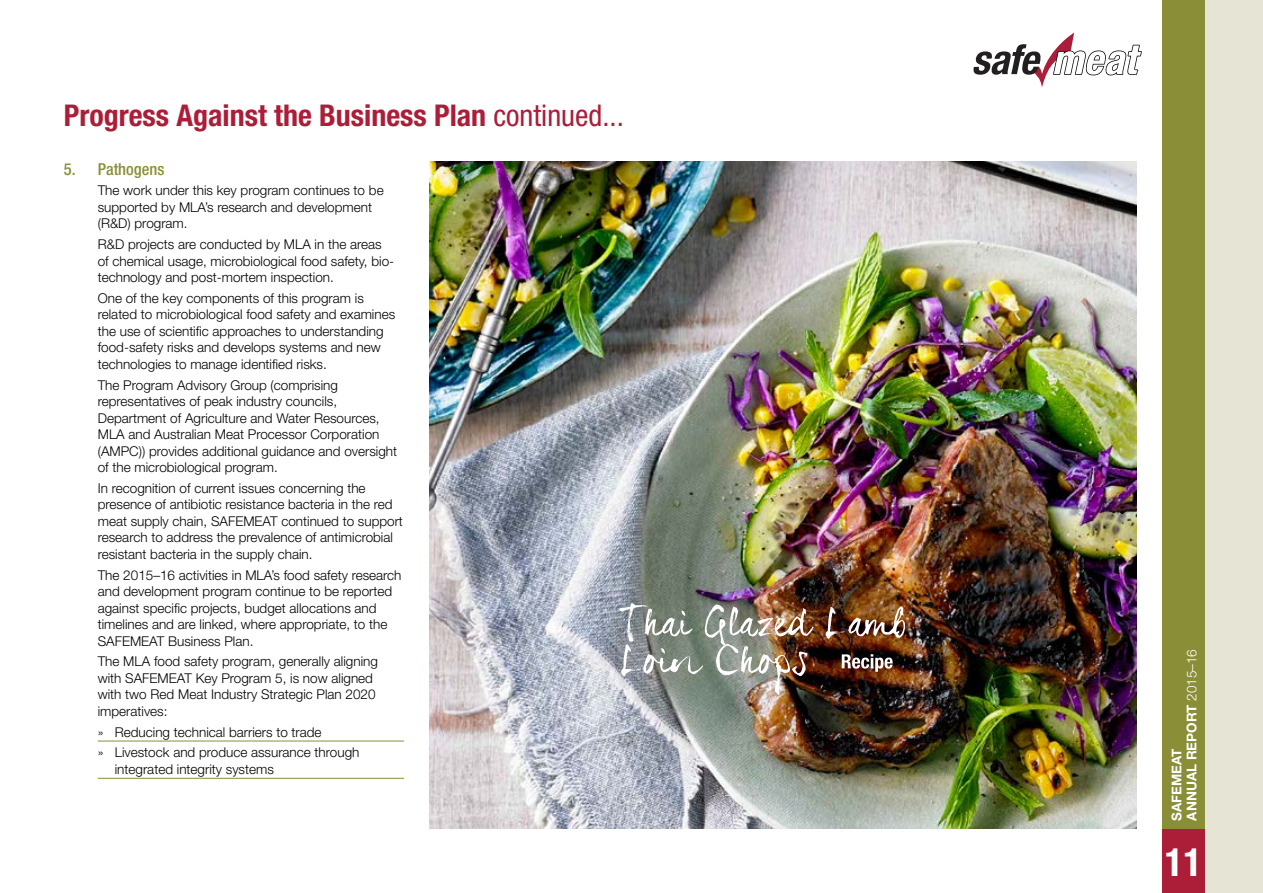
<style>
.page{position:relative;width:1263px;height:893px;background:#fff}
.page>*{position:absolute;margin:0;border:0;box-sizing:border-box;transform-origin:0 0}
.t1{font:700 condensed 39px "Helvetica Neue";color:#fff}
.t2{font:700 condensed 30px "Helvetica Neue";color:#ac1d38}
.t3{font:500 condensed 16.5px "Helvetica Neue";color:#8a8e36}
.t4{font:300 13.5px/16.5px "Helvetica Neue";color:#000}
.t5{font:700 13.5px/15px "Helvetica Neue";color:#fff}
.s1{font-weight:400}
.s2{font-weight:300}
</style>
<div class="page">
<hr style="left:98px;top:741px;width:306px;height:1px;background:#8a8e36">
<hr style="left:98px;top:778px;width:306px;height:1px;background:#8a8e36">
<img style="left:429px;top:162px;width:707px;height:666px">
<img style="left:618px;top:603px;width:287px;height:92px">
<svg style="left:973px;top:33px;width:169px;height:54px"></svg>
<div style="left:1162px;top:0;width:101px;height:893px;background:#e6e4d4"></div>
<div style="left:1162px;top:829px;width:43px;height:64px;background:#ac1d38"></div>
<div style="left:1162px;top:0;width:43px;height:829px;background:#8a8e36"></div>
<h2 class="t2" style="left:64px;top:97px;width:562px">Progress Against the Business Plan <span class="s1">continued...</span></h2>
<p class="t3" style="left:64px;top:159px;width:102px">5. Pathogens</p>
<p class="t4" style="left:98px;top:182px;width:287px">The work under this key program continues to be supported by MLA’s research and development (R&amp;D) program.</p>
<p class="t4" style="left:98px;top:236px;width:298px">R&amp;D projects are conducted by MLA in the areas of chemical usage, microbiological food safety, bio&shy;technology and post-mortem inspection.</p>
<p class="t4" style="left:98px;top:289px;width:299px">One of the key components of this program is related to microbiological food safety and examines the use of scientific approaches to understanding food-safety risks and develops systems and new technologies to manage identified risks.</p>
<p class="t4" style="left:98px;top:376px;width:301px">The Program Advisory Group (comprising representatives of peak industry councils, Department of Agriculture and Water Resources, MLA and Australian Meat Processor Corporation (AMPC)) provides additional guidance and oversight of the microbiological program.</p>
<p class="t4" style="left:98px;top:479px;width:307px">In recognition of current issues concerning the presence of antibiotic resistance bacteria in the red meat supply chain, SAFEMEAT continued to support research to address the prevalence of antimicrobial resistant bacteria in the supply chain.</p>
<p class="t4" style="left:98px;top:566px;width:305px">The 2015–16 activities in MLA’s food safety research and development program continue to be reported against specific projects, budget allocations and timelines and are linked, where appropriate, to the SAFEMEAT Business Plan.</p>
<p class="t4" style="left:98px;top:653px;width:282px">The MLA food safety program, generally aligning with SAFEMEAT Key Program 5, is now aligned with two Red Meat Industry Strategic Plan 2020 imperatives:</p>
<p class="t4" style="left:98px;top:721px;width:263px;line-height:20.7px">» Reducing technical barriers to trade<br>» Livestock and produce assurance through</p>
<p class="t4" style="left:115px;top:760px;width:161px">integrated integrity systems</p>
<p class="t5" style="left:1169px;top:821px;width:173px;rotate:-90deg">SAFEMEAT<br>ANNUAL REPORT <span class="s2">2015–16</span></p>
<h1 class="t1" style="left:1165px;top:839px;width:39px">11</h1>
</div>
